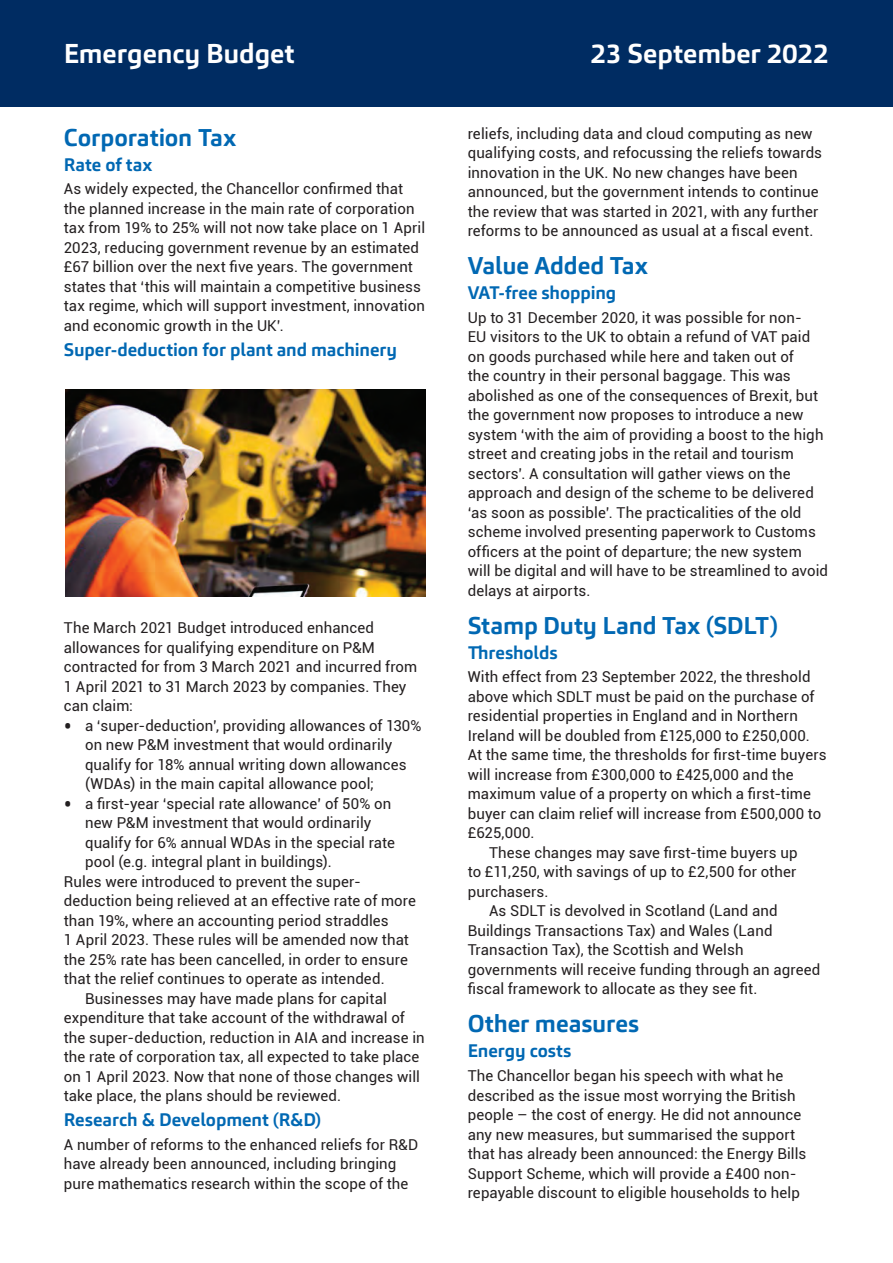
<style>
.page{position:relative;width:893px;height:1263px;background:#fff}
.page>*{position:absolute;margin:0;border:0;box-sizing:border-box;transform-origin:0 0}
.t1{font:700 27px "Carnac";letter-spacing:-.005em;color:#fff}
.t2{font:700 24px "Carnac";letter-spacing:-.005em;color:#0168b3}
.t3{font:700 18px "Carnac";letter-spacing:-.005em;color:#0168b3}
.t4{font:15px/19.5px "Roboto";letter-spacing:.005em;color:#231f20}
.s1{font-size:24px}
</style>
<div class="page">
<div style="left:0;top:0;width:893px;height:106px;background:#002c62"></div>
<img style="left:65px;top:389px;width:360px;height:208px">
<h1 class="t1" style="left:64px;top:36px;width:232px">Emergency Budget</h1>
<h1 class="t1" style="left:591px;top:36px;width:240px">23 September 2022</h1>
<h2 class="t2" style="left:64px;top:122px;width:174px">Corporation Tax</h2>
<p class="t3" style="left:64px;top:153px;width:90px">Rate of tax</p>
<p class="t4" style="left:64px;top:179px;width:363px">As widely expected, the Chancellor confirmed that the planned increase in the main rate of corporation tax from 19% to 25% will not now take place on 1 April 2023, reducing government revenue by an estimated £67 billion over the next five years. The government states that ‘this will maintain a competitive business tax regime, which will support investment, innovation and economic growth in the UK’.</p>
<p class="t3" style="left:64px;top:338px;width:335px">Super-deduction for plant and machinery</p>
<p class="t4" style="left:64px;top:617px;width:355px">The March 2021 Budget introduced enhanced allowances for qualifying expenditure on P&amp;M contracted for from 3 March 2021 and incurred from 1 April 2021 to 31 March 2023 by companies. They can claim:</p>
<p class="t4" style="left:85px;top:715px;width:338px;text-indent:-21px"><span class="s1">•</span> a ‘super-deduction’, providing allowances of 130% on new P&amp;M investment that would ordinarily qualify for 18% annual writing down allowances (WDAs) in the main capital allowance pool;</p>
<p class="t4" style="left:64px;top:793px;width:329px"><span class="s1">•</span> a first-year ‘special rate allowance’ of 50% on</p>
<p class="t4" style="left:85px;top:812px;width:288px">new P&amp;M investment that would ordinarily</p>
<p class="t4" style="left:85px;top:832px;width:311px">qualify for 6% annual WDAs in the special rate</p>
<p class="t4" style="left:85px;top:851px;width:248px">pool (e.g. integral plant in buildings).</p>
<p class="t4" style="left:64px;top:871px;width:299px">Rules were introduced to prevent the super-</p>
<p class="t4" style="left:64px;top:890px;width:354px">deduction being relieved at an effective rate of more</p>
<p class="t4" style="left:64px;top:910px;width:326px">than 19%, where an accounting period straddles</p>
<p class="t4" style="left:64px;top:929px;width:347px">1 April 2023. These rules will be amended now that</p>
<p class="t4" style="left:64px;top:949px;width:346px">the 25% rate has been cancelled, in order to ensure</p>
<p class="t4" style="left:64px;top:968px;width:322px">that the relief continues to operate as intended.</p>
<p class="t4" style="left:85px;top:988px;width:303px">Businesses may have made plans for capital</p>
<p class="t4" style="left:64px;top:1007px;width:342px">expenditure that take account of the withdrawal of</p>
<p class="t4" style="left:64px;top:1027px;width:362px">the super-deduction, reduction in AIA and increase in</p>
<p class="t4" style="left:64px;top:1046px;width:357px">the rate of corporation tax, all expected to take place</p>
<p class="t4" style="left:64px;top:1066px;width:358px">on 1 April 2023. Now that none of those changes will</p>
<p class="t4" style="left:64px;top:1085px;width:279px">take place, the plans should be reviewed.</p>
<p class="t3" style="left:64px;top:1108px;width:259px">Research &amp; Development (R&amp;D)</p>
<p class="t4" style="left:64px;top:1134px;width:356px">A number of reforms to the enhanced reliefs for R&amp;D have already been announced, including bringing pure mathematics research within the scope of the</p>
<p class="t4" style="left:468px;top:123px;width:356px">reliefs, including data and cloud computing as new qualifying costs, and refocussing the reliefs towards innovation in the UK. No new changes have been announced, but the government intends to continue the review that was started in 2021, with any further reforms to be announced as usual at a fiscal event.</p>
<h2 class="t2" style="left:468px;top:250px;width:182px">Value Added Tax</h2>
<p class="t3" style="left:468px;top:281px;width:150px">VAT-free shopping</p>
<p class="t4" style="left:468px;top:307px;width:362px">Up to 31 December 2020, it was possible for non-<br>EU visitors to the UK to obtain a refund of VAT paid on goods purchased while here and taken out of<br>the country in their personal baggage. This was abolished as one of the consequences of Brexit, but the government now proposes to introduce a new system ‘with the aim of providing a boost to the high street and creating jobs in the retail and tourism sectors’. A consultation will gather views on the approach and design of the scheme to be delivered ‘as soon as possible’. The practicalities of the old scheme involved presenting paperwork to Customs officers at the point of departure; the new system will be digital and will have to be streamlined to avoid delays at airports.</p>
<h2 class="t2" style="left:468px;top:610px;width:312px">Stamp Duty Land Tax (SDLT)</h2>
<p class="t3" style="left:468px;top:641px;width:92px">Thresholds</p>
<p class="t4" style="left:468px;top:667px;width:344px">With effect from 23 September 2022, the threshold</p>
<p class="t4" style="left:468px;top:686px;width:348px">above which SDLT must be paid on the purchase of</p>
<p class="t4" style="left:468px;top:706px;width:332px">residential properties in England and in Northern</p>
<p class="t4" style="left:468px;top:725px;width:344px">Ireland will be doubled from £125,000 to £250,000.</p>
<p class="t4" style="left:468px;top:745px;width:360px">At the same time, the thresholds for first-time buyers</p>
<p class="t4" style="left:468px;top:764px;width:327px">will increase from £300,000 to £425,000 and the</p>
<p class="t4" style="left:468px;top:784px;width:345px">maximum value of a property on which a first-time</p>
<p class="t4" style="left:468px;top:803px;width:355px">buyer can claim relief will increase from £500,000 to</p>
<p class="t4" style="left:468px;top:823px;width:68px">£625,000.</p>
<p class="t4" style="left:489px;top:842px;width:310px">These changes may save first-time buyers up</p>
<p class="t4" style="left:468px;top:862px;width:330px">to £11,250, with savings of up to £2,500 for other</p>
<p class="t4" style="left:468px;top:881px;width:82px">purchasers.</p>
<p class="t4" style="left:489px;top:901px;width:290px">As SDLT is devolved in Scotland (Land and</p>
<p class="t4" style="left:468px;top:920px;width:306px">Buildings Transactions Tax) and Wales (Land</p>
<p class="t4" style="left:468px;top:940px;width:277px">Transaction Tax), the Scottish and Welsh</p>
<p class="t4" style="left:468px;top:959px;width:354px">governments will receive funding through an agreed</p>
<p class="t4" style="left:468px;top:979px;width:291px">fiscal framework to allocate as they see fit.</p>
<h2 class="t2" style="left:468px;top:1008px;width:173px">Other measures</h2>
<p class="t3" style="left:468px;top:1039px;width:105px">Energy costs</p>
<p class="t4" style="left:468px;top:1065px;width:340px">The Chancellor began his speech with what he described as the issue most worrying the British people – the cost of energy. He did not announce any new measures, but summarised the support that has already been announced: the Energy Bills Support Scheme, which will provide a £400 non&shy;repayable discount to eligible households to help</p>
</div>
